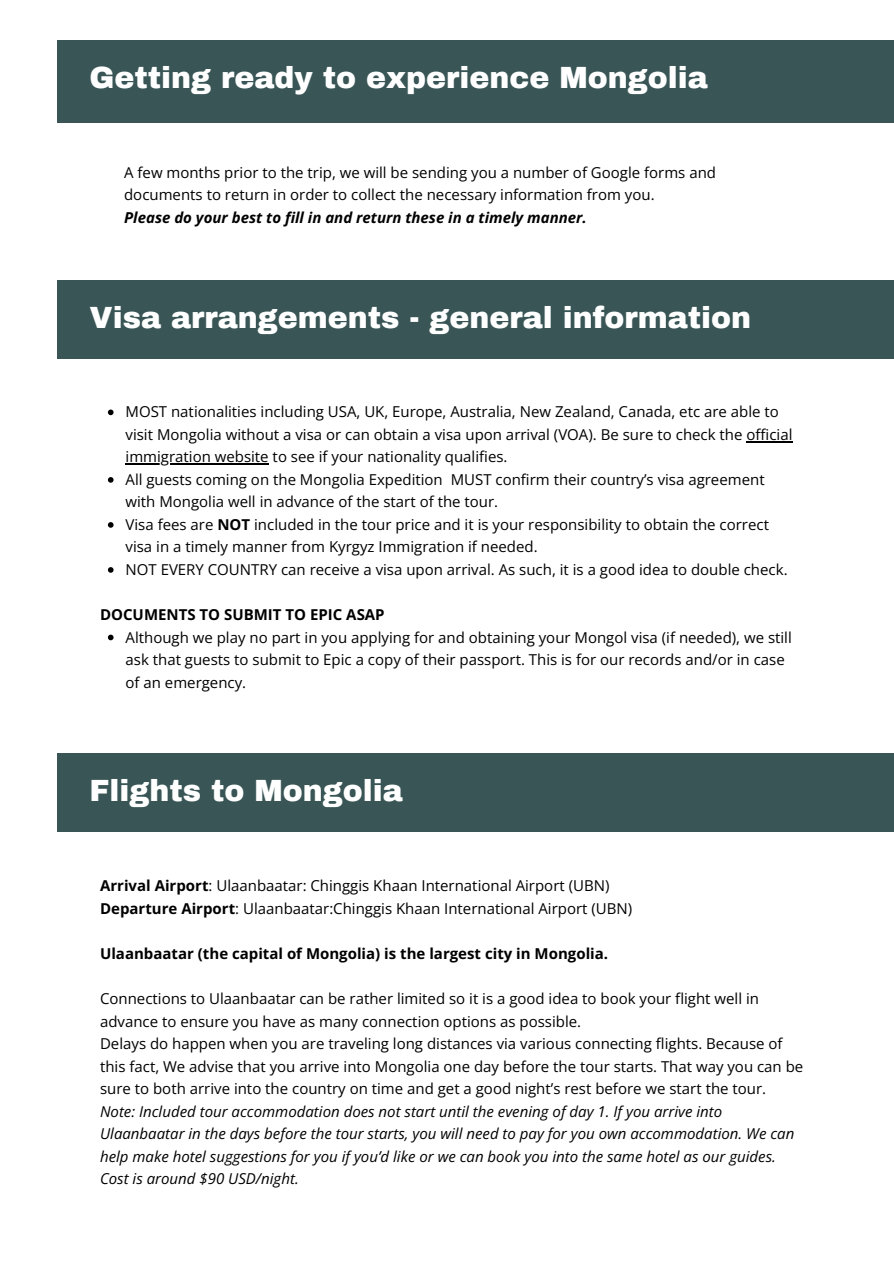
<style>
.page{position:relative;width:894px;height:1264px;background:#fff}
.page>*{position:absolute;margin:0;border:0;box-sizing:border-box;transform-origin:0 0}
.t1{font:900 30px "Archivo";color:#fff}
.t2{font:15px/22.5px "Open Sans";color:#000}
.t3{font:italic 15px/22.5px "Open Sans";color:#000}
.t4{font:700 15px "Open Sans";color:#000}
.t5{font:italic 700 15px "Open Sans";color:#000}
.s1{font-weight:700}
</style>
<div class="page">
<svg style="left:108px;top:409px;width:5px;height:6px"></svg>
<hr style="left:746px;top:441px;width:46px;height:1px;background:#000">
<hr style="left:125px;top:463px;width:144px;height:1px;background:#000">
<svg style="left:108px;top:477px;width:5px;height:5px"></svg>
<svg style="left:108px;top:522px;width:5px;height:5px"></svg>
<svg style="left:108px;top:567px;width:5px;height:5px"></svg>
<svg style="left:108px;top:634px;width:5px;height:6px"></svg>
<div style="left:57px;top:40px;width:836px;height:83px;background:#395556"></div>
<div style="left:57px;top:280px;width:836px;height:78px;background:#395556"></div>
<div style="left:57px;top:753px;width:836px;height:78px;background:#395556"></div>
<h1 class="t1" style="left:89px;top:61px;width:620px">Getting ready to experience Mongolia</h1>
<p class="t2" style="left:124px;top:161px;width:593px">A few months prior to the trip, we will be sending you a number of Google forms and documents to return in order to collect the necessary information from you.</p>
<p class="t5" style="left:124px;top:207px;width:464px">Please do your best to fill in and return these in a timely manner.</p>
<h1 class="t1" style="left:89px;top:301px;width:663px">Visa arrangements - general information</h1>
<p class="t2" style="left:125px;top:400px;width:668px">MOST nationalities including USA, UK, Europe, Australia, New Zealand, Canada, etc are able to visit Mongolia without a visa or can obtain a visa upon arrival (VOA). Be sure to check the official immigration website to see if your nationality qualifies.<br>All guests coming on the Mongolia Expedition MUST confirm their country’s visa agreement with Mongolia well in advance of the start of the tour.<br>Visa fees are <span class="s1">NOT</span> included in the tour price and it is your responsibility to obtain the correct visa in a timely manner from Kyrgyz Immigration if needed.<br>NOT EVERY COUNTRY can receive a visa upon arrival. As such, it is a good idea to double check.</p>
<p class="t4" style="left:100px;top:604px;width:286px">DOCUMENTS TO SUBMIT TO EPIC ASAP</p>
<p class="t2" style="left:125px;top:625px;width:667px">Although we play no part in you applying for and obtaining your Mongol visa (if needed), we still ask that guests to submit to Epic a copy of their passport. This is for our records and/or in case of an emergency.</p>
<h1 class="t1" style="left:89px;top:775px;width:315px">Flights to Mongolia</h1>
<p class="t2" style="left:100px;top:874px;width:533px"><span class="s1">Arrival Airport</span>: Ulaanbaatar: Chinggis Khaan International Airport (UBN)<br><span class="s1">Departure Airport</span>: Ulaanbaatar:Chinggis Khaan International Airport (UBN)</p>
<p class="t4" style="left:100px;top:942px;width:509px">Ulaanbaatar (the capital of Mongolia) is the largest city in Mongolia.</p>
<p class="t2" style="left:100px;top:986px;width:704px">Connections to Ulaanbaatar can be rather limited so it is a good idea to book your flight well in advance to ensure you have as many connection options as possible.<br>Delays do happen when you are traveling long distances via various connecting flights. Because of this fact, We advise that you arrive into Mongolia one day before the tour starts. That way you can be sure to both arrive into the country on time and get a good night’s rest before we start the tour.</p>
<p class="t3" style="left:100px;top:1099px;width:695px">Note: Included tour accommodation does not start until the evening of day 1. If you arrive into Ulaanbaatar in the days before the tour starts, you will need to pay for you own accommodation. We can help make hotel suggestions for you if you’d like or we can book you into the same hotel as our guides.<br>Cost is around $90 USD/night.</p>
</div>
